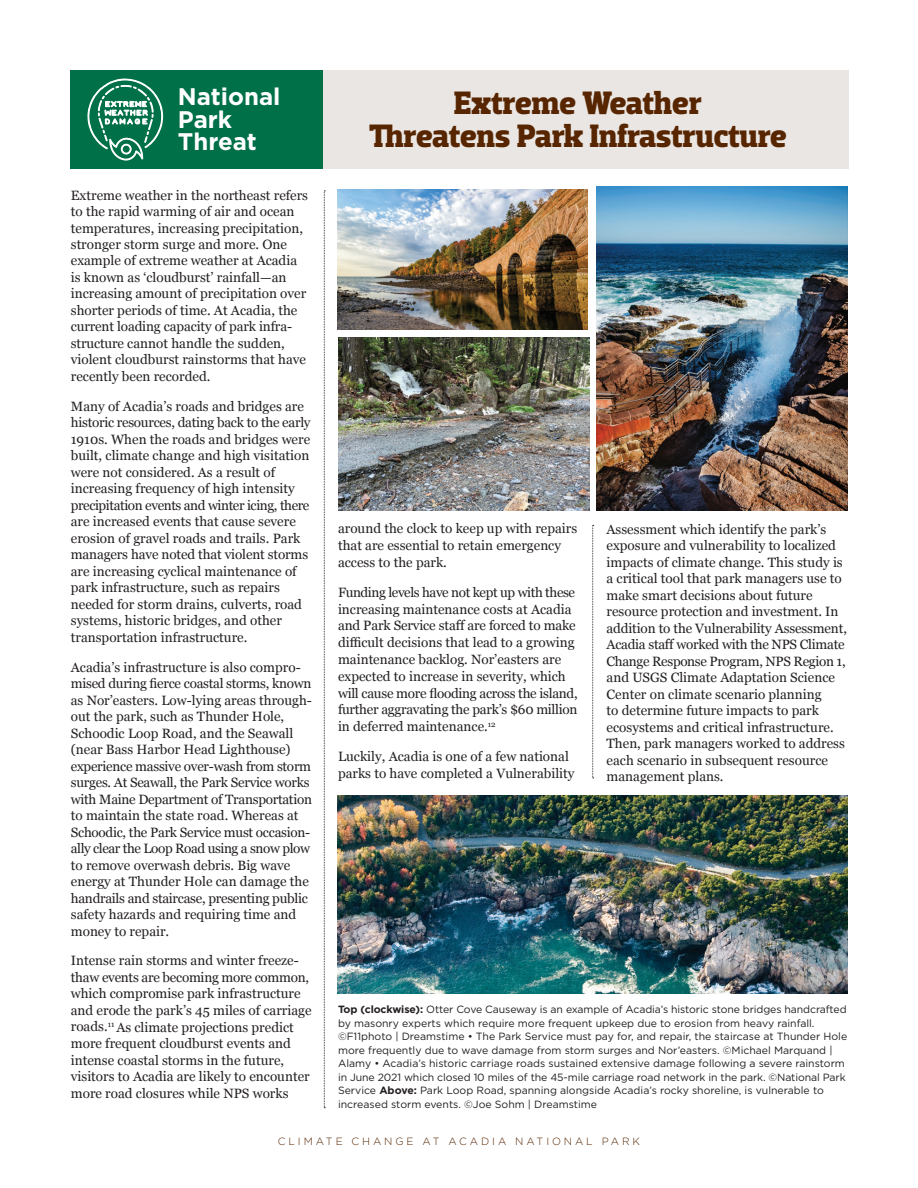
<style>
.page{position:relative;width:918px;height:1188px;background:#fff}
.page>*{position:absolute;margin:0;border:0;box-sizing:border-box;transform-origin:0 0}
.t1{font:700 33px/33px "Dobra Slab";letter-spacing:-.015em;color:#572500;text-align:center}
.t2{font:700 24px/22.5px "Gotham";color:#fff}
.t3{font:13.5px/16.5px "Georgia";color:#231f20}
.t4{font:10.5px/13.5px "Gotham";color:#231f20}
.t5{font:300 10.5px "Gotham";letter-spacing:.275em;color:#572500}
.s1{font-weight:700}
</style>
<div class="page">
<img style="left:338px;top:338px;width:252px;height:172px">
<img style="left:338px;top:189px;width:250px;height:140px">
<div style="left:70px;top:70px;width:779px;height:98px;background:#eae6e3"></div>
<div style="left:70px;top:70px;width:253px;height:98px;background:#007049"></div>
<svg style="left:324px;top:191px;width:1px;height:917px"></svg>
<svg style="left:592px;top:525px;width:2px;height:254px"></svg>
<img style="left:596px;top:186px;width:251px;height:325px">
<svg style="left:87px;top:79px;width:76px;height:82px"></svg>
<img style="left:338px;top:796px;width:510px;height:198px">
<h2 class="t2" style="left:178px;top:85px;width:104px">National<br>Park<br>Threat</h2>
<h1 class="t1" style="left:369px;top:86px;width:420px">Extreme Weather<br>Threatens Park Infrastructure</h1>
<p class="t3" style="left:71px;top:186px;width:239px">Extreme weather in the northeast refers to the rapid warming of air and ocean temperatures, increasing precipitation, stronger storm surge and more. One example of extreme weather at Acadia is known as ‘cloudburst’ rainfall—an increasing amount of precipitation over shorter periods of time. At Acadia, the current loading capacity of park infra&shy;structure cannot handle the sudden, violent cloudburst rainstorms that have recently been recorded.</p>
<p class="t3" style="left:71px;top:397px;width:241px">Many of Acadia’s roads and bridges are historic resources, dating back to the early 1910s. When the roads and bridges were built, climate change and high visitation were not considered. As a result of increasing frequency of high intensity precipitation events and winter icing, there are increased events that cause severe erosion of gravel roads and trails. Park managers have noted that violent storms are increasing cyclical maintenance of park infrastructure, such as repairs needed for storm drains, culverts, road systems, historic bridges, and other transportation infrastructure.</p>
<p class="t3" style="left:71px;top:658px;width:243px">Acadia’s infrastructure is also compro&shy;mised during fierce coastal storms, known as Nor’easters. Low-lying areas through&shy;out the park, such as Thunder Hole, Schoodic Loop Road, and the Seawall (near Bass Harbor Head Lighthouse) experience massive over-wash from storm surges. At Seawall, the Park Service works with Maine Department of Transportation to maintain the state road. Whereas at Schoodic, the Park Service must occasion&shy;ally clear the Loop Road using a snow plow to remove overwash debris. Big wave energy at Thunder Hole can damage the handrails and staircase, presenting public safety hazards and requiring time and money to repair.</p>
<p class="t3" style="left:71px;top:952px;width:242px">Intense rain storms and winter freeze&shy;thaw events are becoming more common, which compromise park infrastructure and erode the park’s 45 miles of carriage roads.<sup>11</sup> As climate projections predict more frequent cloudburst events and intense coastal storms in the future, visitors to Acadia are likely to encounter more road closures while NPS works</p>
<p class="t3" style="left:338px;top:519px;width:241px">around the clock to keep up with repairs that are essential to retain emergency access to the park.</p>
<p class="t3" style="left:338px;top:583px;width:241px">Funding levels have not kept up with these increasing maintenance costs at Acadia and Park Service staff are forced to make difficult decisions that lead to a growing maintenance backlog. Nor’easters are expected to increase in severity, which will cause more flooding across the island, further aggravating the park’s $60 million in deferred maintenance.<sup>12</sup></p>
<p class="t3" style="left:338px;top:748px;width:238px">Luckily, Acadia is one of a few national parks to have completed a Vulnerability</p>
<p class="t3" style="left:607px;top:520px;width:242px">Assessment which identify the park’s exposure and vulnerability to localized impacts of climate change. This study is a critical tool that park managers use to make smart decisions about future resource protection and investment. In addition to the Vulnerability Assessment, Acadia staff worked with the NPS Climate Change Response Program, NPS Region 1, and USGS Climate Adaptation Science Center on climate scenario planning<br>to determine future impacts to park ecosystems and critical infrastructure.<br>Then, park managers worked to address each scenario in subsequent resource management plans.</p>
<p class="t4" style="left:338px;top:1002px;width:511px"><span class="s1">Top (clockwise):</span> Otter Cove Causeway is an example of Acadia’s historic stone bridges handcrafted by masonry experts which require more frequent upkeep due to erosion from heavy rainfall. ©F11photo | Dreamstime • The Park Service must pay for, and repair, the staircase at Thunder Hole more frequently due to wave damage from storm surges and Nor’easters. ©Michael Marquand | Alamy • Acadia’s historic carriage roads sustained extensive damage following a severe rainstorm in June 2021 which closed 10 miles of the 45-mile carriage road network in the park. ©National Park Service <span class="s1">Above:</span> Park Loop Road, spanning alongside Acadia’s rocky shoreline, is vulnerable to increased storm events. ©Joe Sohm | Dreamstime</p>
<p class="t5" style="left:278px;top:1136px;width:364px">CLIMATE CHANGE AT ACADIA NATIONAL PARK</p>
</div>
